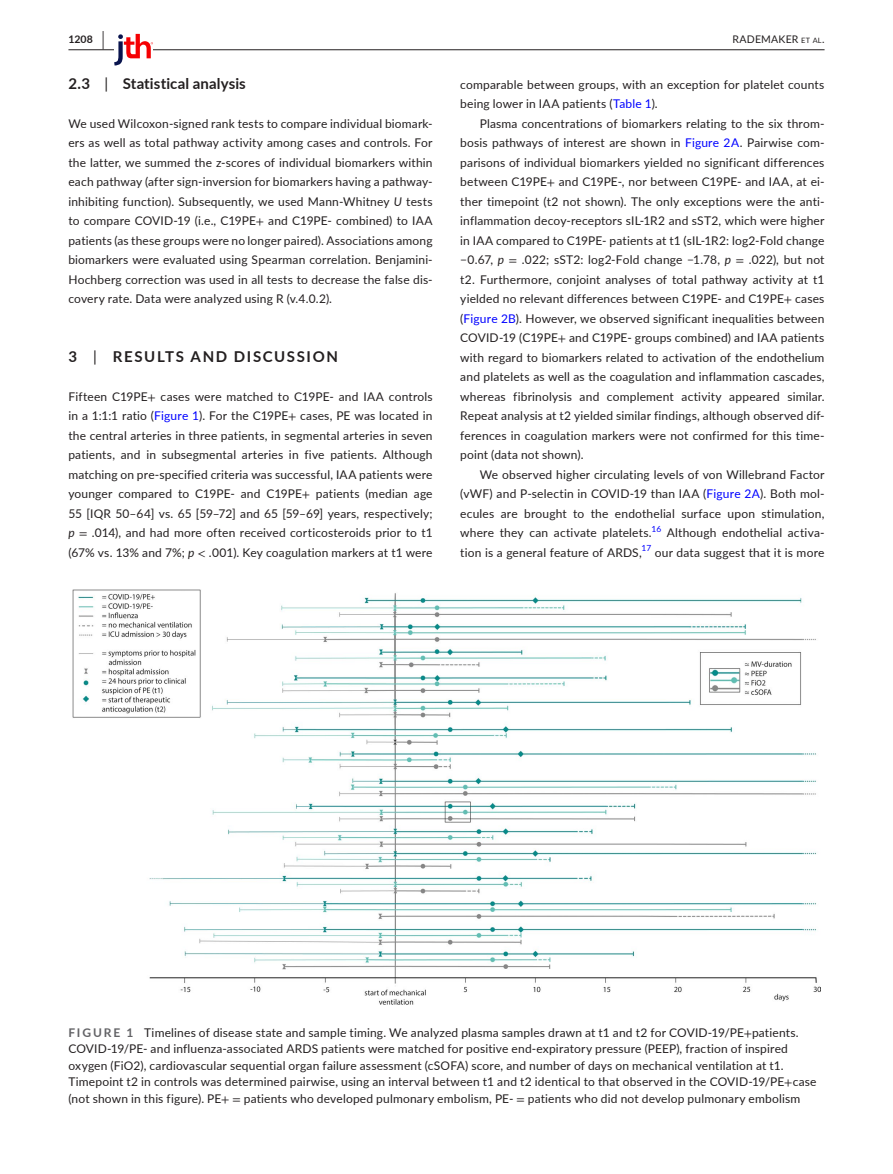
<style>
.page{position:relative;width:893px;height:1174px;background:#fff}
.page>*{position:absolute;margin:0;border:0;box-sizing:border-box;transform-origin:0 0}
.t1{font:700 15px "Lato";letter-spacing:.02em;color:#231f20}
.t2{font:700 15px "Lato";letter-spacing:.11em;color:#231f20}
.t3{font:12px/19.5px "Lato";letter-spacing:.015em;color:#231f20;text-align:justify}
.t4{font:10.5px "Lato";letter-spacing:.025em;color:#231f20}
.t5{font:700 10.5px "Lato";color:#231f20}
.t6{font:8.4px "Lato";color:#00f}
.s1{font-size:19.5px}
.s2{font-size:7.35px}
.s3{font-weight:400}
.s4{font-style:italic}
.s5{font-family:"STIX"}
.s6{color:#00f}
.s7{font-weight:700;color:#636366}
</style>
<div class="page">
<hr style="left:68px;top:49px;width:756px;height:1px;background:#231f20">
<svg style="left:114px;top:34px;width:39px;height:31px"></svg>
<img style="left:72px;top:589px;width:749px;height:415px">
<p class="t5" style="left:68px;top:31px;width:37px">1208 <span class="s1">|</span></p>
<p class="t4" style="left:732px;top:31px;width:94px">RADEMAKER <span class="s2">et al</span>.</p>
<p class="t1" style="left:68px;top:72px;width:179px">2.3 <span class="s3">|</span> Statistical analysis</p>
<p class="t3" style="left:68px;top:113px;width:366px">We used Wilcoxon-signed rank tests to compare individual biomark&shy;ers as well as total pathway activity among cases and controls. For the latter, we summed the z-scores of individual biomarkers within each pathway (after sign-inversion for biomarkers having a pathway&shy;inhibiting function). Subsequently, we used Mann-Whitney <span class="s4">U</span> tests to compare COVID-19 (i.e., C19PE<span class="s5">+</span> and C19PE- combined) to IAA patients (as these groups were no longer paired). Associations among biomarkers were evaluated using Spearman correlation. Benjamini-Hochberg correction was used in all tests to decrease the false dis&shy;covery rate. Data were analyzed using R (v.4.0.2).</p>
<p class="t3" style="left:460px;top:74px;width:366px">comparable between groups, with an exception for platelet counts being lower in IAA patients (<span class="s6">Table 1</span>).</p>
<p class="t3" style="left:460px;top:113px;width:366px;text-indent:20px">Plasma concentrations of biomarkers relating to the six throm&shy;bosis pathways of interest are shown in <span class="s6">Figure 2A</span>. Pairwise com&shy;parisons of individual biomarkers yielded no significant differences between C19PE<span class="s5">+</span> and C19PE-, nor between C19PE- and IAA, at ei&shy;ther timepoint (t2 not shown). The only exceptions were the anti&shy;inflammation decoy-receptors sIL-1R2 and sST2, which were higher in IAA compared to C19PE- patients at t1 (sIL-1R2: log2-Fold change −0.67, <span class="s4">p</span> <span class="s5">=</span> .022; sST2: log2-Fold change −1.78, <span class="s4">p</span> <span class="s5">=</span> .022), but not t2. Furthermore, conjoint analyses of total pathway activity at t1 yielded no relevant differences between C19PE- and C19PE<span class="s5">+</span> cases (<span class="s6">Figure 2B</span>). However, we observed significant inequalities between COVID-19 (C19PE<span class="s5">+</span> and C19PE- groups combined) and IAA patients with regard to biomarkers related to activation of the endothelium and platelets as well as the coagulation and inflammation cascades, whereas fibrinolysis and complement activity appeared similar.<br>Repeat analysis at t2 yielded similar findings, although observed dif&shy;ferences in coagulation markers were not confirmed for this time&shy;point (data not shown).</p>
<p class="t3" style="left:460px;top:464px;width:366px;text-indent:20px">We observed higher circulating levels of von Willebrand Factor (vWF) and P-selectin in COVID-19 than IAA (<span class="s6">Figure 2A</span>). Both mol&shy;ecules are brought to the endothelial surface upon stimulation, where they can activate platelets.<sup>16</sup></p>
<p class="t2" style="left:68px;top:345px;width:271px">3 <span class="s3">|</span> RESULTS AND DISCUSSION</p>
<p class="t3" style="left:68px;top:386px;width:366px">Fifteen C19PE<span class="s5">+</span> cases were matched to C19PE- and IAA controls in a 1:1:1 ratio (<span class="s6">Figure 1</span>). For the C19PE<span class="s5">+</span> cases, PE was located in the central arteries in three patients, in segmental arteries in seven patients, and in subsegmental arteries in five patients. Although matching on pre-specified criteria was successful, IAA patients were younger compared to C19PE- and C19PE<span class="s5">+</span> patients (median age 55 [IQR 50–64] vs. 65 [59–72] and 65 [59–69] years, respectively; <span class="s4">p</span> <span class="s5">=</span> .014), and had more often received corticosteroids prior to t1 (67% vs. 13% and 7%; <span class="s4">p</span> <span class="s5">&lt;</span> .001). Key coagulation markers at t1 were</p>
<p class="t3" style="left:667px;top:522px;width:159px">Although endothelial activa-</p>
<p class="t3" style="left:460px;top:542px;width:183px">tion is a general feature of ARDS,</p>
<p class="t6" style="left:642px;top:542px;width:11px">17</p>
<p class="t3" style="left:655px;top:542px;width:171px">our data suggest that it is more</p>
<p class="t3" style="left:68px;top:1023px;width:750px;line-height:16.5px;text-align:left"><span class="s7">FIGURE 1</span> Timelines of disease state and sample timing. We analyzed plasma samples drawn at t1 and t2 for COVID-19/PE<span class="s5">+</span>patients.<br>COVID-19/PE- and influenza-associated ARDS patients were matched for positive end-expiratory pressure (PEEP), fraction of inspired oxygen (FiO2), cardiovascular sequential organ failure assessment (cSOFA) score, and number of days on mechanical ventilation at t1.<br>Timepoint t2 in controls was determined pairwise, using an interval between t1 and t2 identical to that observed in the COVID-19/PE<span class="s5">+</span>case (not shown in this figure). PE<span class="s5">+ =</span> patients who developed pulmonary embolism, PE- <span class="s5">=</span> patients who did not develop pulmonary embolism</p>
</div>
